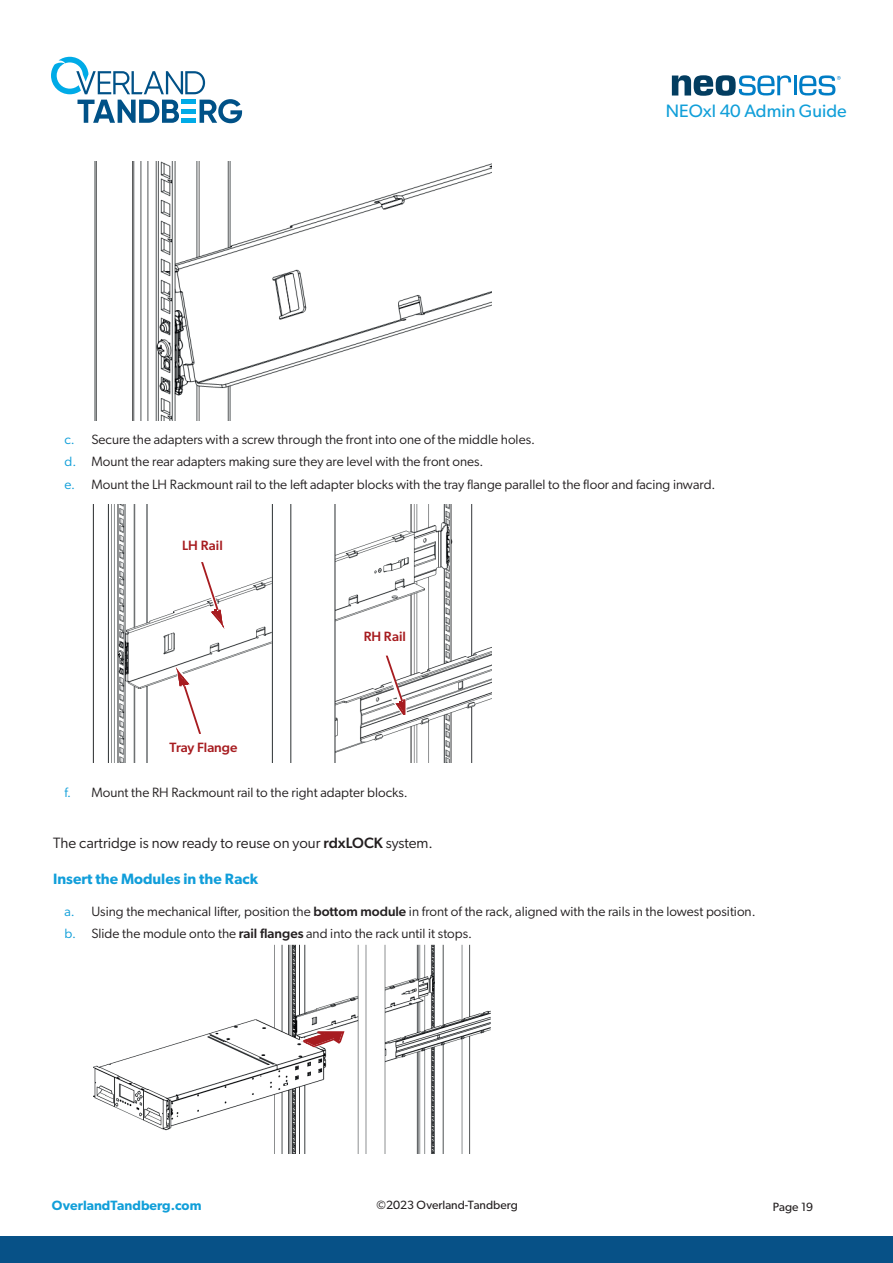
<style>
.page{position:relative;width:893px;height:1263px;background:#fff}
.page>*{position:absolute;margin:0;border:0;box-sizing:border-box;transform-origin:0 0}
.t1{font:18px "Gibson";color:#119fd9}
.t2{font:15px "Gibson";color:#231f20}
.t3{font:600 15px "Gibson";color:#119eda}
.t4{font:13.5px/22.5px "Gibson";color:#231f20}
.t5{font:500 13.5px "Gibson";color:#a71c20}
.t6{font:600 13.5px "Gibson";color:#119fd9}
.t7{font:12px "Gibson";color:#231f20}
.s1{color:#119fd9}
.s2{font-weight:500}
</style>
<div class="page">
<svg style="left:51px;top:57px;width:191px;height:66px"></svg>
<div style="left:0;top:1236px;width:893px;height:27px;background:#075187"></div>
<hr style="left:794px;top:76px;width:3px;height:19px;background:#007dc5">
<svg style="left:672px;top:75px;width:119px;height:21px"></svg>
<svg style="left:799px;top:75px;width:42px;height:20px"></svg>
<img style="left:94px;top:162px;width:397px;height:259px">
<img style="left:92px;top:505px;width:399px;height:257px">
<img style="left:93px;top:944px;width:398px;height:209px">
<svg style="left:201px;top:562px;width:23px;height:67px"></svg>
<svg style="left:386px;top:656px;width:21px;height:63px"></svg>
<svg style="left:176px;top:667px;width:25px;height:67px"></svg>
<svg style="left:298px;top:1030px;width:46px;height:17px"></svg>
<h1 class="t1" style="left:666px;top:100px;width:182px">NEOxl 40 Admin Guide</h1>
<p class="t4" style="left:64px;top:427px;width:653px"><span class="s1">c.</span> Secure the adapters with a screw through the front into one of the middle holes.<br><span class="s1">d.</span> Mount the rear adapters making sure they are level with the front ones.<br><span class="s1">e.</span> Mount the LH Rackmount rail to the left adapter blocks with the tray flange parallel to the floor and facing inward.</p>
<p class="t5" style="left:182px;top:537px;width:42px">LH Rail</p>
<p class="t5" style="left:170px;top:740px;width:69px">Tray Flange</p>
<p class="t5" style="left:364px;top:628px;width:44px">RH Rail</p>
<p class="t4" style="left:64px;top:781px;width:345px"><span class="s1">f.</span> Mount the RH Rackmount rail to the right adapter blocks.</p>
<p class="t2" style="left:53px;top:834px;width:381px">The cartridge is now ready to reuse on your <span class="s2">rdxLOCK</span> system.</p>
<p class="t3" style="left:53px;top:870px;width:206px"><span class="s1">I</span>nsert the Modules in the Rack</p>
<p class="t4" style="left:64px;top:899px;width:693px"><span class="s1">a.</span> Using the mechanical lifter, position the <span class="s2">bottom module</span> in front of the rack, aligned with the rails in the lowest position. <span class="s1">b.</span> Slide the module onto the <span class="s2">rail flanges</span> and into the rack until it stops.</p>
<p class="t6" style="left:52px;top:1197px;width:151px">OverlandTandberg.com</p>
<p class="t7" style="left:377px;top:1197px;width:143px">©2023 Overland-Tandberg</p>
<p class="t7" style="left:773px;top:1199px;width:42px">Page 19</p>
</div>
